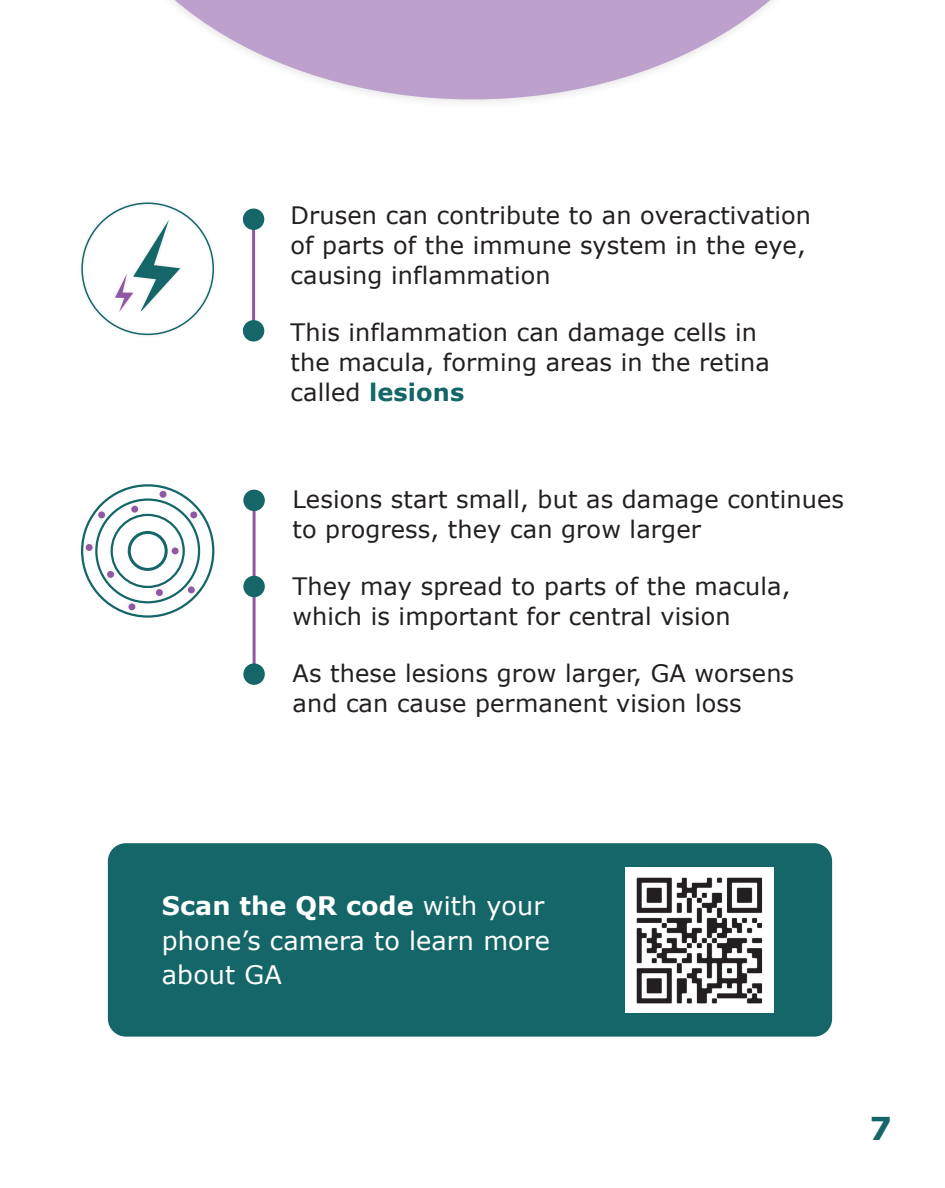
<style>
.page{position:relative;width:945px;height:1188px;background:#fff}
.page>*{position:absolute;margin:0;border:0;box-sizing:border-box;transform-origin:0 0}
.t1{font:700 31.5px "Verdana";color:#146668}
.t2{font:25.5px/34.5px "Verdana";letter-spacing:.005em;color:#fff}
.t3{font:24px/30px "Verdana";letter-spacing:.005em;color:#231f20}
.s1{font-weight:700;color:#146668}
.s2{font-weight:700}
</style>
<div class="page">
<div style="left:108px;top:843px;width:724px;height:194px;background:#146668;border-radius:18px"></div>
<div style="left:78px;top:199px;width:140px;height:140px;background:#231f20;opacity:.15"></div>
<svg style="left:115px;top:220px;width:65px;height:92px"></svg>
<hr style="left:253px;top:502px;width:3px;height:172px;background:#9058a4">
<div style="left:243px;top:490px;width:22px;height:21px;background:#146668;border-radius:50%"></div>
<div style="left:243px;top:576px;width:22px;height:21px;background:#146668;border-radius:50%"></div>
<hr style="left:252px;top:219px;width:3px;height:112px;background:#9058a4">
<div style="left:243px;top:209px;width:21px;height:21px;background:#146668;border-radius:50%"></div>
<div style="left:243px;top:320px;width:21px;height:22px;background:#146668;border-radius:50%"></div>
<div style="left:243px;top:663px;width:22px;height:22px;background:#146668;border-radius:50%"></div>
<svg style="left:170px;top:0;width:604px;height:99px;fill:#bda0cb"></svg>
<div style="left:111px;top:514px;width:74px;height:74px;border:2px solid #146668;border-radius:50%"></div>
<div style="left:128px;top:531px;width:40px;height:40px;border:3px solid #146668;border-radius:50%"></div>
<div style="left:122px;top:497px;width:25px;height:25px;background:#231f20;opacity:.15"></div>
<div style="left:131px;top:506px;width:7px;height:7px;background:#9058a4;border-radius:50%"></div>
<div style="left:119px;top:594px;width:25px;height:25px;background:#231f20;opacity:.15"></div>
<div style="left:128px;top:603px;width:7px;height:7px;background:#9058a4;border-radius:50%"></div>
<div style="left:151px;top:482px;width:24px;height:25px;background:#231f20;opacity:.15"></div>
<div style="left:160px;top:491px;width:6px;height:7px;background:#9058a4;border-radius:50%"></div>
<div style="left:147px;top:580px;width:25px;height:25px;background:#231f20;opacity:.15"></div>
<div style="left:156px;top:589px;width:7px;height:7px;background:#9058a4;border-radius:50%"></div>
<div style="left:181px;top:502px;width:25px;height:25px;background:#231f20;opacity:.15"></div>
<div style="left:190px;top:511px;width:7px;height:7px;background:#9058a4;border-radius:50%"></div>
<div style="left:179px;top:577px;width:25px;height:25px;background:#231f20;opacity:.15"></div>
<div style="left:188px;top:586px;width:7px;height:7px;background:#9058a4;border-radius:50%"></div>
<div style="left:163px;top:538px;width:24px;height:25px;background:#231f20;opacity:.15"></div>
<div style="left:172px;top:547px;width:7px;height:7px;background:#9058a4;border-radius:50%"></div>
<div style="left:89px;top:502px;width:25px;height:25px;background:#231f20;opacity:.15"></div>
<div style="left:98px;top:511px;width:7px;height:7px;background:#9058a4;border-radius:50%"></div>
<div style="left:98px;top:562px;width:25px;height:25px;background:#231f20;opacity:.15"></div>
<div style="left:107px;top:571px;width:7px;height:7px;background:#9058a4;border-radius:50%"></div>
<div style="left:77px;top:535px;width:24px;height:25px;background:#231f20;opacity:.15"></div>
<div style="left:86px;top:544px;width:7px;height:7px;background:#9058a4;border-radius:50%"></div>
<img style="left:625px;top:867px;width:148px;height:145px">
<p class="t3" style="left:291px;top:200px;width:522px">Drusen can contribute to an overactivation of parts of the immune system in the eye, causing inflammation</p>
<p class="t3" style="left:291px;top:317px;width:481px">This inflammation can damage cells in the macula, forming areas in the retina called <span class="s1">lesions</span></p>
<p class="t3" style="left:293px;top:484px;width:553px">Lesions start small, but as damage continues to progress, they can grow larger</p>
<p class="t3" style="left:293px;top:571px;width:500px">They may spread to parts of the macula, which is important for central vision</p>
<p class="t3" style="left:293px;top:658px;width:503px">As these lesions grow larger, GA worsens and can cause permanent vision loss</p>
<p class="t2" style="left:162px;top:889px;width:390px"><span class="s2">Scan the QR code</span> with your phone’s camera to learn more about GA</p>
<p class="t1" style="left:869px;top:1108px;width:24px">7</p>
</div>
